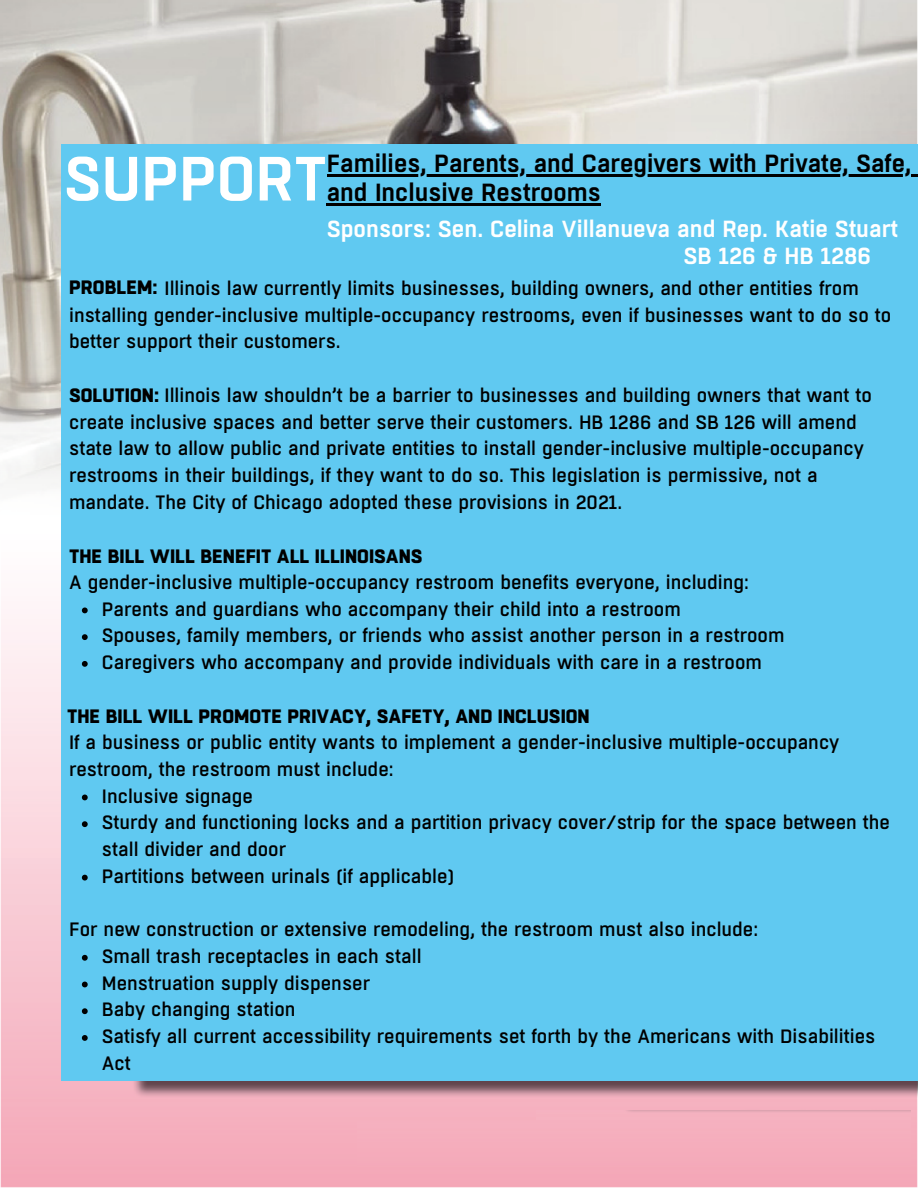
<style>
.page{position:relative;width:918px;height:1188px;background:#fff}
.page>*{position:absolute;margin:0;border:0;box-sizing:border-box;transform-origin:0 0}
.t1{font:600 62.25px "Boxed";color:#fff}
.t2{font:600 24.75px/28.5px "Boxed";color:#000}
.t3{font:600 23.25px/26.8px "Boxed";color:#fff}
.t4{font:800 19.35px "Boxed";color:#000}
.t5{font:500 19.2px/26.7px "Boxed";color:#000}
.s1{font-weight:800;font-size:19.35px}
</style>
<div class="page">
<img style="left:0;top:0;width:918px;height:1188px">
<div style="left:357px;top:1121px;width:179px;height:45px;background:#f5adbc"></div>
<div style="left:62px;top:144px;width:856px;height:936px;background:#60c9f1"></div>
<svg style="left:82px;top:608px;width:6px;height:5px"></svg>
<svg style="left:82px;top:634px;width:6px;height:6px"></svg>
<svg style="left:82px;top:661px;width:6px;height:6px"></svg>
<svg style="left:82px;top:795px;width:6px;height:5px"></svg>
<svg style="left:82px;top:821px;width:6px;height:6px"></svg>
<svg style="left:82px;top:875px;width:6px;height:6px"></svg>
<svg style="left:82px;top:955px;width:6px;height:6px"></svg>
<svg style="left:82px;top:982px;width:6px;height:5px"></svg>
<svg style="left:82px;top:1008px;width:6px;height:6px"></svg>
<svg style="left:82px;top:1035px;width:6px;height:6px"></svg>
<div style="left:536px;top:1111px;width:375px;height:56px;background:#f5aebd"></div>
<hr style="left:327px;top:175px;width:584px;height:2px;background:#000">
<svg style="left:911px;top:175px;width:7px;height:2px"></svg>
<hr style="left:327px;top:203px;width:274px;height:2px;background:#000">
<h1 class="t1" style="left:64px;top:142px;width:265px">SUPPORT</h1>
<p class="t2" style="left:327px;top:149px;width:586px">Families, Parents, and Caregivers with Private, Safe, and Inclusive Restrooms</p>
<p class="t3" style="left:683px;top:215px;width:216px;text-indent:-357px">Sponsors: Sen. Celina Villanueva and Rep. Katie Stuart<br>SB 126 &amp; HB 1286</p>
<p class="t5" style="left:69px;top:275px;width:824px"><span class="s1">PROBLEM:</span> Illinois law currently limits businesses, building owners, and other entities from installing gender-inclusive multiple-occupancy restrooms, even if businesses want to do so to better support their customers.</p>
<p class="t5" style="left:69px;top:382px;width:804px"><span class="s1">SOLUTION:</span> Illinois law shouldn’t be a barrier to businesses and building owners that want to create inclusive spaces and better serve their customers. HB 1286 and SB 126 will amend state law to allow public and private entities to install gender-inclusive multiple-occupancy restrooms in their buildings, if they want to do so. This legislation is permissive, not a mandate. The City of Chicago adopted these provisions in 2021.</p>
<p class="t4" style="left:69px;top:544px;width:355px">THE BILL WILL BENEFIT ALL ILLINOISANS</p>
<p class="t5" style="left:69px;top:569px;width:681px">A gender-inclusive multiple-occupancy restroom benefits everyone, including:</p>
<p class="t5" style="left:102px;top:596px;width:684px">Parents and guardians who accompany their child into a restroom<br>Spouses, family members, or friends who assist another person in a restroom<br>Caregivers who accompany and provide individuals with care in a restroom</p>
<p class="t4" style="left:67px;top:705px;width:524px">THE BILL WILL PROMOTE PRIVACY, SAFETY, AND INCLUSION</p>
<p class="t5" style="left:69px;top:729px;width:772px">If a business or public entity wants to implement a gender-inclusive multiple-occupancy restroom, the restroom must include:</p>
<p class="t5" style="left:102px;top:783px;width:790px">Inclusive signage<br>Sturdy and functioning locks and a partition privacy cover/strip for the space between the stall divider and door<br>Partitions between urinals (if applicable)</p>
<p class="t5" style="left:69px;top:916px;width:691px">For new construction or extensive remodeling, the restroom must also include:</p>
<p class="t5" style="left:102px;top:943px;width:775px">Small trash receptacles in each stall<br>Menstruation supply dispenser<br>Baby changing station<br>Satisfy all current accessibility requirements set forth by the Americans with Disabilities Act</p>
</div>
